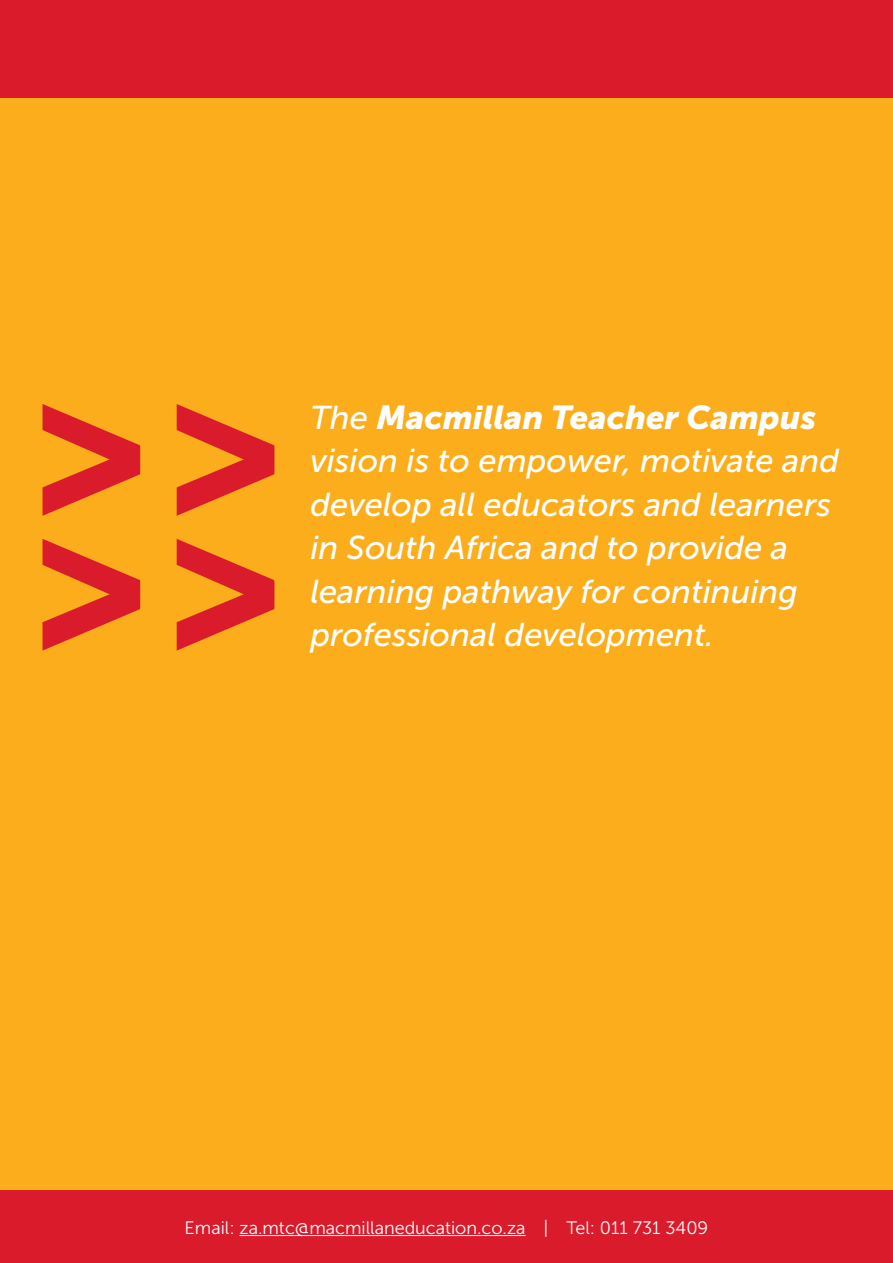
<style>
.page{position:relative;width:893px;height:1263px;background:#fff}
.page>*{position:absolute;margin:0;border:0;box-sizing:border-box;transform-origin:0 0}
.t1{font:italic 33px/43.5px "Museo Sans 500";color:#fff}
.t2{font:italic 33px "Museo Sans 900";color:#fff}
.t3{font:18px "Museo Sans 300";color:#fff}
.s1{font-family:"Museo Sans 500"}
</style>
<div class="page">
<div style="left:0;top:98px;width:893px;height:1093px;background:#fbad1b"></div>
<div style="left:0;top:0;width:893px;height:98px;background:#da1b2c"></div>
<div style="left:0;top:1191px;width:893px;height:72px;background:#da1b2c"></div>
<hr style="left:239px;top:1235px;width:287px;height:1px;background:#fff">
<svg style="left:43px;top:404px;width:97px;height:112px"></svg>
<svg style="left:43px;top:539px;width:97px;height:112px"></svg>
<svg style="left:177px;top:404px;width:97px;height:112px"></svg>
<svg style="left:177px;top:539px;width:97px;height:112px"></svg>
<p class="t2" style="left:310px;top:398px;width:507px"><span class="s1">The</span> Macmillan Teacher Campus</p>
<p class="t1" style="left:310px;top:439px;width:530px">vision is to empower, motivate and develop all educators and learners in South Africa and to provide a learning pathway for continuing professional development.</p>
<p class="t3" style="left:185px;top:1218px;width:525px">Email: za. mtc@macmillaneducation.co.za | Tel: 011 731 3409</p>
</div>
